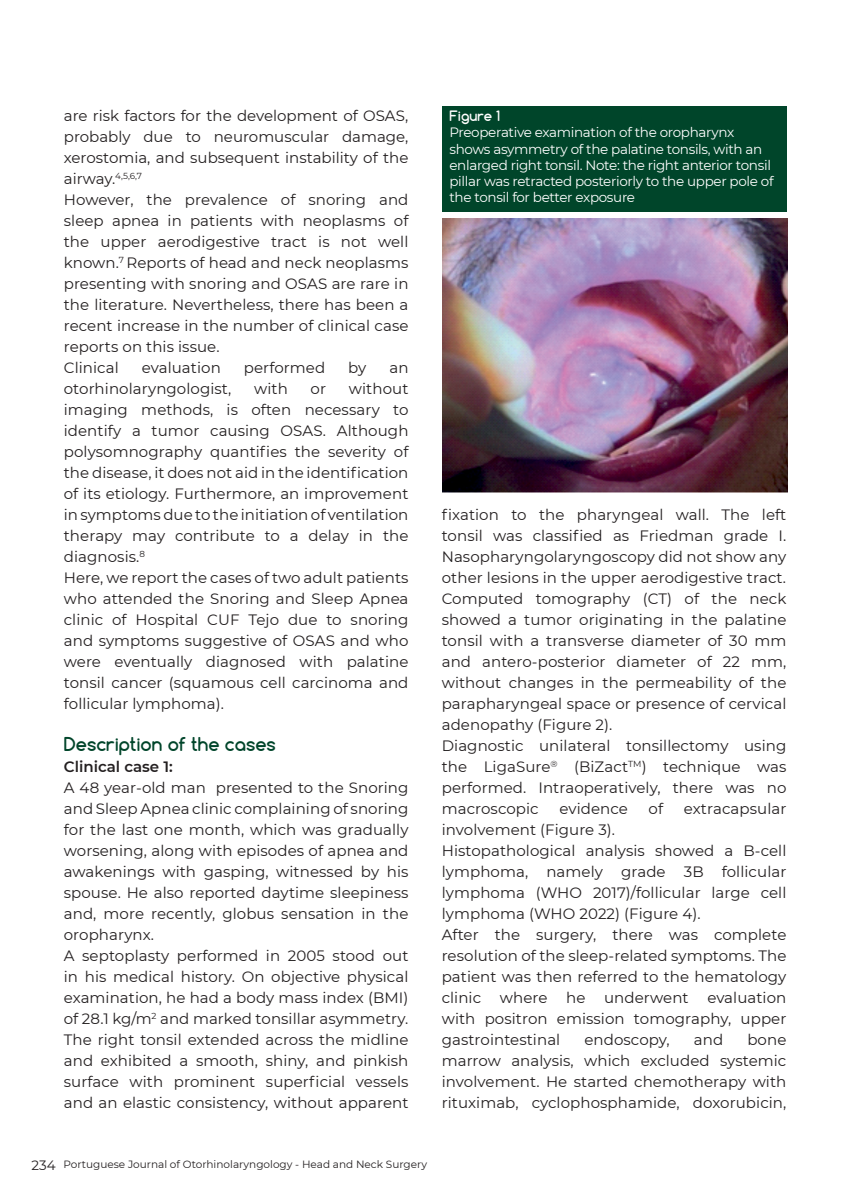
<style>
.page{position:relative;width:851px;height:1191px;background:#fff}
.page>*{position:absolute;margin:0;border:0;box-sizing:border-box;transform-origin:0 0}
.t1{font:700 18px "Comfortaa";color:#00452a}
.t2{font:15px/21px "Montserrat";letter-spacing:.005em;color:#231f20}
.t3{font:600 15px "Montserrat";color:#231f20}
.t4{font:13.5px/16.2px "Montserrat";letter-spacing:-.025em;color:#fff}
.t5{font:700 13.5px "Comfortaa";color:#fff}
.t6{font:10.5px "Montserrat";color:#231f20}
.s1{font-size:13.5px}
</style>
<div class="page">
<div style="left:442px;top:106px;width:345px;height:105px;background:#00452a"></div>
<img style="left:442px;top:218px;width:345px;height:275px">
<p class="t2" style="left:64px;top:105px;width:346px">are risk factors for the development of OSAS, probably due to neuromuscular damage, xerostomia, and subsequent instability of the airway.<sup>4,5,6,7<br></sup>However, the prevalence of snoring and sleep apnea in patients with neoplasms of the upper aerodigestive tract is not well known.<sup>7</sup> Reports of head and neck neoplasms presenting with snoring and OSAS are rare in the literature. Nevertheless, there has been a recent increase in the number of clinical case reports on this issue.<br>Clinical</p>
<p class="t2" style="left:142px;top:357px;width:80px">evaluation</p>
<p class="t2" style="left:244px;top:357px;width:83px">performed</p>
<p class="t2" style="left:348px;top:357px;width:20px">by</p>
<p class="t2" style="left:389px;top:357px;width:21px">an</p>
<p class="t2" style="left:64px;top:378px;width:169px">otorhinolaryngologist,</p>
<p class="t2" style="left:254px;top:378px;width:35px">with</p>
<p class="t2" style="left:310px;top:378px;width:17px">or</p>
<p class="t2" style="left:64px;top:378px;width:346px;text-indent:285px">without imaging methods, is often necessary to identify a tumor causing OSAS. Although polysomnography quantifies the severity of the disease, it does not aid in the identification of its etiology. Furthermore, an improvement in symptoms due to the initiation of ventilation therapy may contribute to a delay in the diagnosis.<sup>8<br></sup>Here, we report the cases of two adult patients who attended the Snoring and Sleep Apnea clinic of Hospital CUF Tejo due to snoring and symptoms suggestive of OSAS and who were eventually diagnosed with palatine tonsil cancer (squamous cell carcinoma and follicular lymphoma).</p>
<p class="t1" style="left:64px;top:733px;width:213px">Description of the cases</p>
<p class="t3" style="left:64px;top:757px;width:110px">Clinical case 1:</p>
<p class="t2" style="left:64px;top:777px;width:346px">A 48 year-old man presented to the Snoring and Sleep Apnea clinic complaining of snoring for the last one month, which was gradually worsening, along with episodes of apnea and awakenings with gasping, witnessed by his spouse. He also reported daytime sleepiness and, more recently, globus sensation in the oropharynx.<br>A septoplasty performed in 2005 stood out in his medical history. On objective physical examination, he had a body mass index (BMI) of 28.1 kg/m<sup>2</sup> and marked tonsillar asymmetry.<br>The right tonsil extended across the midline and exhibited a smooth, shiny, and pinkish surface with prominent superficial vessels and an elastic consistency, without apparent</p>
<p class="t5" style="left:449px;top:107px;width:52px">Figure 1</p>
<p class="t4" style="left:449px;top:124px;width:325px">Preoperative examination of the oropharynx shows asymmetry of the palatine tonsils, with an enlarged right tonsil. Note: the right anterior tonsil pillar was retracted posteriorly to the upper pole of the tonsil for better exposure</p>
<p class="t2" style="left:441px;top:504px;width:346px">fixation to the pharyngeal wall. The left tonsil was classified as Friedman grade I.<br>Nasopharyngolaryngoscopy did not show any other lesions in the upper aerodigestive tract.<br>Computed tomography (CT) of the neck showed a tumor originating in the palatine tonsil with a transverse diameter of 30 mm and antero-posterior diameter of 22 mm, without changes in the permeability of the parapharyngeal space or presence of cervical adenopathy (Figure 2).<br>Diagnostic unilateral tonsillectomy using the LigaSure<sup>®</sup> (BiZact<sup>TM</sup>) technique was performed. Intraoperatively, there was no macroscopic</p>
<p class="t2" style="left:559px;top:798px;width:70px">evidence</p>
<p class="t2" style="left:648px;top:798px;width:16px">of</p>
<p class="t2" style="left:683px;top:798px;width:104px">extracapsular</p>
<p class="t2" style="left:441px;top:819px;width:346px">involvement (Figure 3).<br>Histopathological analysis showed a B-cell lymphoma, namely grade 3B follicular lymphoma (WHO 2017)/follicular large cell lymphoma (WHO 2022) (Figure 4).<br>After the surgery, there was complete resolution of the sleep-related symptoms. The patient was then referred to the hematology clinic where he underwent evaluation with positron emission tomography, upper gastrointestinal</p>
<p class="t2" style="left:441px;top:1029px;width:346px;text-align:justify;text-indent:305px">bone marrow analysis, which excluded systemic involvement. He started chemotherapy with rituximab, cyclophosphamide, doxorubicin,</p>
<p class="t2" style="left:584px;top:1029px;width:87px">endoscopy,</p>
<p class="t2" style="left:693px;top:1029px;width:31px">and</p>
<p class="t6" style="left:32px;top:1158px;width:397px"><span class="s1">234</span> Portuguese Journal of Otorhinolaryngology - Head and Neck Surgery</p>
</div>
